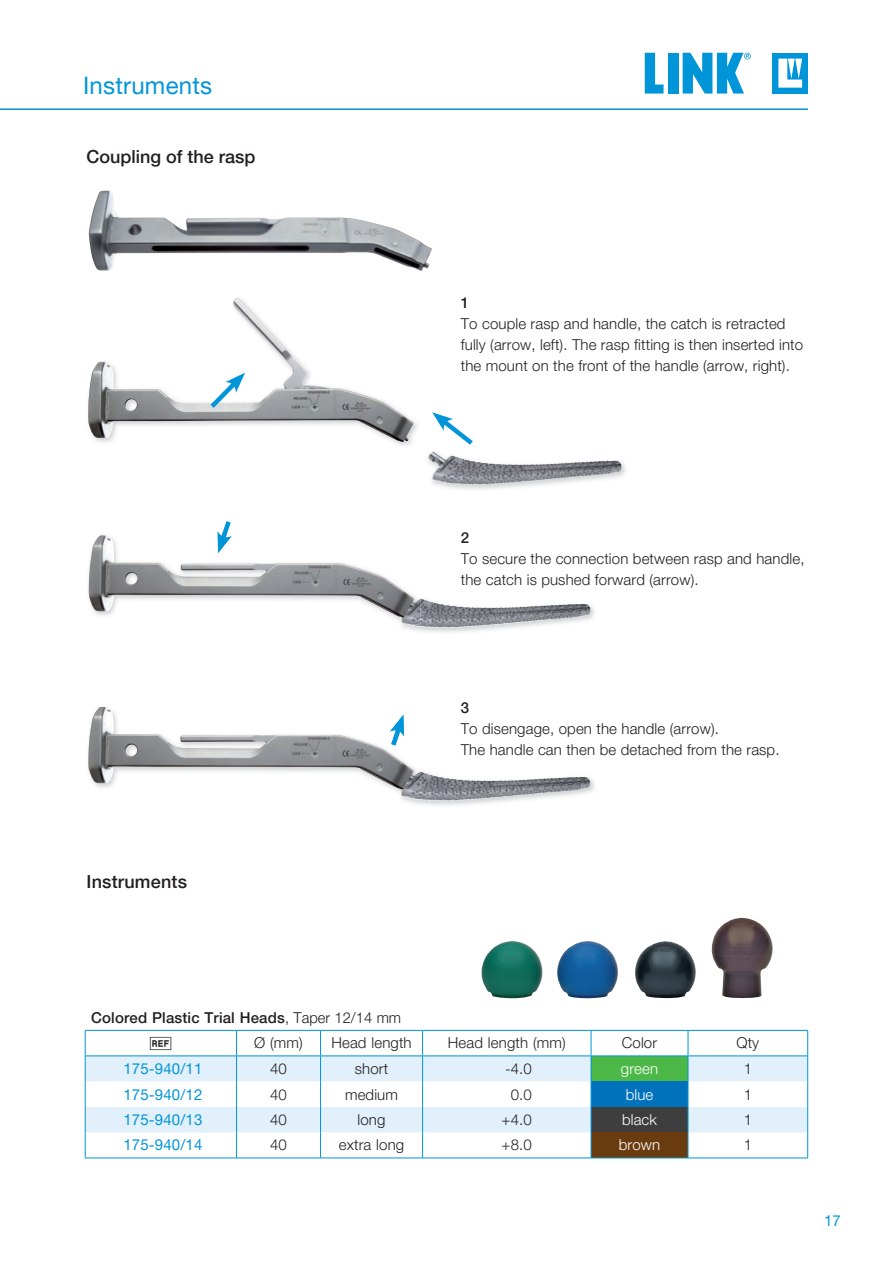
<style>
.page{position:relative;width:893px;height:1263px;background:#fff}
.page>*{position:absolute;margin:0;border:0;box-sizing:border-box;transform-origin:0 0}
.t1{font:24px "Helvetica Neue LT Pro";letter-spacing:.01em;color:#0095d9}
.t2{font:21px "MDR";color:#231f20}
.t3{font:500 18px "Helvetica Neue LT Pro";color:#231f20}
.t4{font:300 15px/21px "Helvetica Neue LT Pro";letter-spacing:.01em;color:#231f20}
.t5{font:15px "Helvetica Neue LT Pro";letter-spacing:.01em;color:#0095d9}
.t6{font:500 15px "Helvetica Neue LT Pro";letter-spacing:.01em;color:#231f20}
.t7{font:300 15px "Helvetica Neue LT Pro";letter-spacing:.01em;color:#fff}
.s1{font-weight:300}
</style>
<div class="page">
<hr style="left:0;top:108px;width:808px;height:2px;background:#0095d9">
<div style="left:773px;top:53px;width:35px;height:41px;background:#0095d9"></div>
<svg style="left:778px;top:59px;width:24px;height:29px"></svg>
<svg style="left:645px;top:53px;width:18px;height:41px"></svg>
<div style="left:668px;top:53px;width:10px;height:41px;background:#0095d9"></div>
<svg style="left:683px;top:53px;width:68px;height:41px"></svg>
<img style="left:481px;top:917px;width:292px;height:81px">
<svg style="left:86px;top:1056px;width:721px;height:76px;fill:#e1f0fa"></svg>
<div style="left:591px;top:1056px;width:97px;height:25px;background:#4cb848"></div>
<div style="left:591px;top:1081px;width:97px;height:26px;background:#0072bc"></div>
<div style="left:591px;top:1107px;width:97px;height:25px;background:#3e3e3f"></div>
<div style="left:591px;top:1132px;width:97px;height:26px;background:#6a3b0e"></div>
<hr style="left:85px;top:1158px;width:152px;height:1px;background:#0095d9">
<hr style="left:237px;top:1158px;width:84px;height:1px;background:#0095d9">
<hr style="left:321px;top:1158px;width:102px;height:1px;background:#0095d9">
<hr style="left:423px;top:1158px;width:168px;height:1px;background:#0095d9">
<hr style="left:591px;top:1158px;width:97px;height:1px;background:#0095d9">
<hr style="left:688px;top:1158px;width:120px;height:1px;background:#0095d9">
<hr style="left:85px;top:1030px;width:152px;height:1px;background:#0095d9">
<hr style="left:237px;top:1030px;width:84px;height:1px;background:#0095d9">
<hr style="left:321px;top:1030px;width:102px;height:1px;background:#0095d9">
<hr style="left:423px;top:1030px;width:168px;height:1px;background:#0095d9">
<hr style="left:591px;top:1030px;width:97px;height:1px;background:#0095d9">
<hr style="left:688px;top:1030px;width:120px;height:1px;background:#0095d9">
<svg style="left:85px;top:1030px;width:1px;height:128px"></svg>
<svg style="left:807px;top:1030px;width:1px;height:128px"></svg>
<hr style="left:85px;top:1055px;width:152px;height:1px;background:#0095d9">
<hr style="left:237px;top:1055px;width:84px;height:1px;background:#0095d9">
<hr style="left:321px;top:1055px;width:102px;height:1px;background:#0095d9">
<hr style="left:423px;top:1055px;width:168px;height:1px;background:#0095d9">
<hr style="left:591px;top:1055px;width:97px;height:1px;background:#0095d9">
<hr style="left:688px;top:1055px;width:119px;height:1px;background:#0095d9">
<svg style="left:236px;top:1030px;width:1px;height:128px"></svg>
<svg style="left:320px;top:1030px;width:1px;height:128px"></svg>
<svg style="left:422px;top:1030px;width:1px;height:128px"></svg>
<svg style="left:591px;top:1030px;width:1px;height:128px"></svg>
<svg style="left:688px;top:1030px;width:1px;height:128px"></svg>
<img style="left:420px;top:771px;width:111px;height:10px">
<img style="left:401px;top:796px;width:96px;height:5px">
<img style="left:421px;top:598px;width:110px;height:10px">
<img style="left:408px;top:624px;width:89px;height:4px">
<div style="left:459px;top:531px;width:349px;height:73px;background:#fff"></div>
<img style="left:88px;top:298px;width:326px;height:144px">
<svg style="left:432px;top:412px;width:41px;height:33px"></svg>
<svg style="left:206px;top:373px;width:39px;height:40px"></svg>
<img style="left:396px;top:768px;width:24px;height:28px">
<img style="left:88px;top:707px;width:326px;height:82px">
<img style="left:396px;top:596px;width:25px;height:28px">
<svg style="left:218px;top:521px;width:13px;height:12px"></svg>
<img style="left:218px;top:533px;width:10px;height:2px">
<img style="left:89px;top:535px;width:325px;height:83px">
<img style="left:89px;top:190px;width:343px;height:81px">
<img style="left:427px;top:451px;width:199px;height:39px">
<img style="left:427px;top:459px;width:126px;height:26px">
<h1 class="t1" style="left:83px;top:70px;width:131px">Instruments</h1>
<p class="t3" style="left:87px;top:146px;width:171px">Coupling of the rasp</p>
<p class="t6" style="left:461px;top:293px;width:10px">1</p>
<p class="t4" style="left:461px;top:313px;width:344px">To couple rasp and handle, the catch is retracted fully (arrow, left). The rasp fitting is then inserted into the mount on the front of the handle (arrow, right).</p>
<p class="t3" style="left:87px;top:870px;width:102px">Instruments</p>
<p class="t6" style="left:461px;top:529px;width:10px">2</p>
<p class="t4" style="left:461px;top:548px;width:345px">To secure the connection between rasp and handle, the catch is pushed forward (arrow).</p>
<p class="t6" style="left:461px;top:699px;width:10px">3</p>
<p class="t4" style="left:461px;top:718px;width:320px">To disengage, open the handle (arrow).<br>The handle can then be detached from the rasp.</p>
<p class="t6" style="left:91px;top:1008px;width:311px">Colored Plastic Trial Heads<span class="s1">, Taper 12/14 mm</span></p>
<h2 class="t2" style="left:150px;top:1034px;width:23px">f</h2>
<p class="t4" style="left:254px;top:1032px;width:50px">Ø (mm)</p>
<p class="t4" style="left:331px;top:1032px;width:82px">Head length</p>
<p class="t4" style="left:448px;top:1032px;width:119px">Head length (mm)</p>
<p class="t4" style="left:622px;top:1032px;width:37px">Color</p>
<p class="t4" style="left:736px;top:1032px;width:24px">Qty</p>
<p class="t5" style="left:123px;top:1059px;width:80px">175-940/11</p>
<p class="t4" style="left:270px;top:1058px;width:18px">40</p>
<p class="t4" style="left:355px;top:1058px;width:35px">short</p>
<p class="t4" style="left:505px;top:1058px;width:28px">-4.0</p>
<p class="t7" style="left:621px;top:1060px;width:39px">green</p>
<p class="t4" style="left:744px;top:1058px;width:10px">1</p>
<p class="t5" style="left:123px;top:1085px;width:80px">175-940/12</p>
<p class="t4" style="left:270px;top:1083px;width:18px">40</p>
<p class="t4" style="left:345px;top:1083px;width:54px">medium</p>
<p class="t4" style="left:511px;top:1083px;width:23px">0.0</p>
<p class="t7" style="left:626px;top:1085px;width:29px">blue</p>
<p class="t4" style="left:744px;top:1083px;width:10px">1</p>
<p class="t5" style="left:123px;top:1110px;width:80px">175-940/13</p>
<p class="t4" style="left:270px;top:1109px;width:18px">40</p>
<p class="t4" style="left:358px;top:1109px;width:29px">long</p>
<p class="t4" style="left:502px;top:1109px;width:32px">+4.0</p>
<p class="t7" style="left:622px;top:1110px;width:37px">black</p>
<p class="t4" style="left:744px;top:1109px;width:10px">1</p>
<p class="t5" style="left:123px;top:1136px;width:80px">175-940/14</p>
<p class="t4" style="left:270px;top:1134px;width:18px">40</p>
<p class="t4" style="left:339px;top:1134px;width:67px">extra long</p>
<p class="t4" style="left:502px;top:1134px;width:32px">+8.0</p>
<p class="t7" style="left:619px;top:1136px;width:43px">brown</p>
<p class="t4" style="left:744px;top:1134px;width:10px">1</p>
<p class="t5" style="left:824px;top:1211px;width:18px">17</p>
</div>
